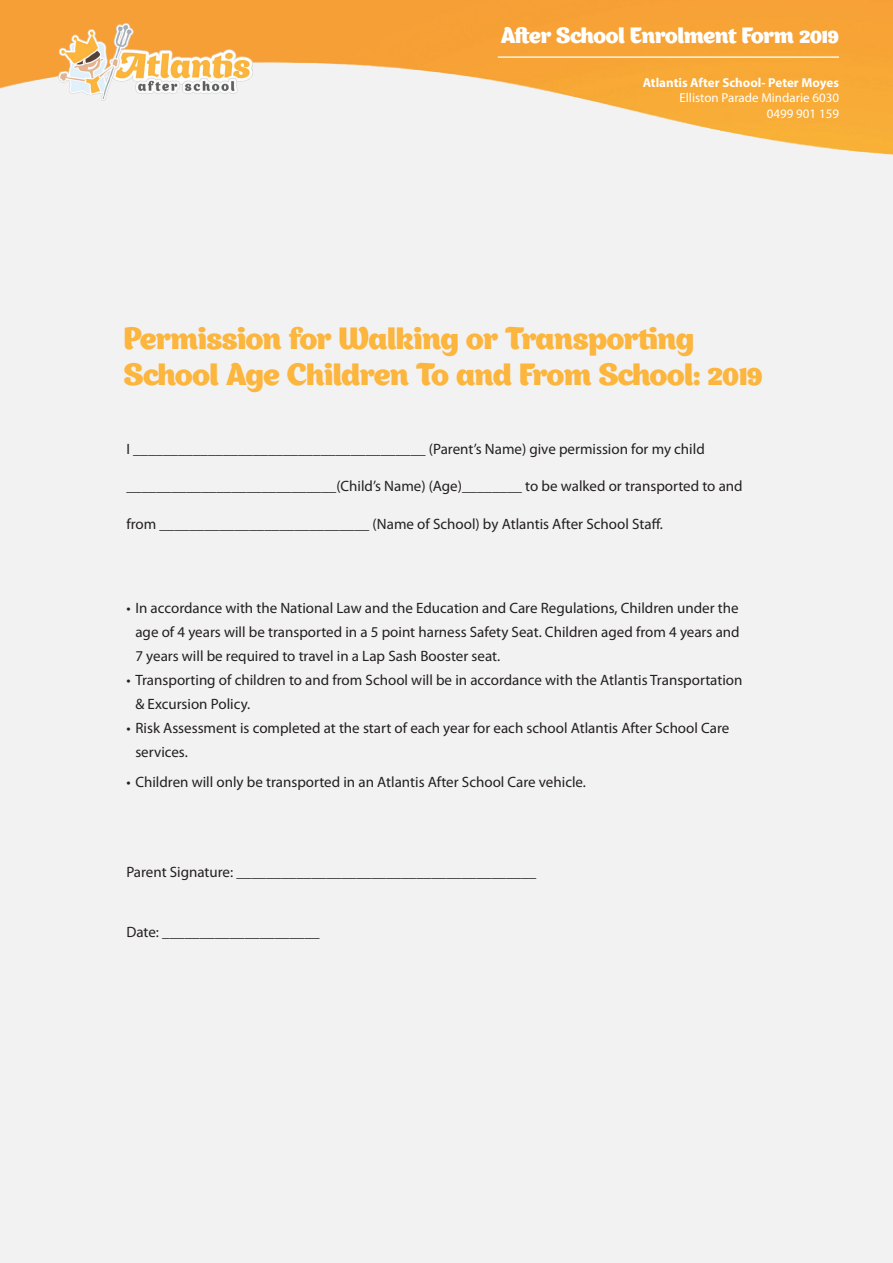
<style>
.page{position:relative;width:893px;height:1263px;background:#f2f2f3}
.page>*{position:absolute;margin:0;border:0;box-sizing:border-box;transform-origin:0 0}
.t1{font:30px/36px "Appetite";color:#fcb53d}
.t2{font:21.75px "Appetite";color:#fff}
.t3{font:15px/24px "Myriad Pro";color:#231f20}
.t4{font:13.05px "Myriad Pro";color:#fff}
.t5{font:700 13.05px "Myriad Pro";color:#fff}
</style>
<div class="page">
<img style="left:0;top:0;width:893px;height:155px">
<img style="left:59px;top:24px;width:193px;height:76px">
<hr style="left:498px;top:56px;width:341px;height:2px;background:#fff">
<p class="t2" style="left:501px;top:21px;width:340px">After School Enrolment Form 2019</p>
<p class="t5" style="left:643px;top:74px;width:198px">Atlantis After School- Peter Moyes</p>
<p class="t4" style="left:679px;top:90px;width:161px">Elliston Parade Mindarie 6030</p>
<p class="t4" style="left:767px;top:105px;width:74px">0499 901 159</p>
<p class="t1" style="left:124px;top:321px;width:640px">Permission for Walking or Transporting<br>School Age Children To and From School: 2019</p>
<p class="t3" style="left:126px;top:436px;width:580px">I _______________________________________ (Parent’s Name) give permission for my child</p>
<p class="t3" style="left:126px;top:474px;width:618px">____________________________(Child’s Name) (Age)________ to be walked or transported to and</p>
<p class="t3" style="left:126px;top:511px;width:538px">from ____________________________ (Name of School) by Atlantis After School Staff.</p>
<p class="t3" style="left:135px;top:595px;width:606px;text-align:justify;text-indent:-9px">• In accordance with the National Law and the Education and Care Regulations, Children under the age of 4 years will be transported in a 5 point harness Safety Seat. Children aged from 4 years and 7 years will be required to travel in a Lap Sash Booster seat.</p>
<p class="t3" style="left:135px;top:667px;width:609px;text-indent:-9px">• Transporting of children to and from School will be in accordance with the Atlantis Transportation &amp; Excursion Policy.</p>
<p class="t3" style="left:135px;top:715px;width:595px;text-indent:-9px">• Risk Assessment is completed at the start of each year for each school Atlantis After School Care services.</p>
<p class="t3" style="left:126px;top:769px;width:461px">• Children will only be transported in an Atlantis After School Care vehicle.</p>
<p class="t3" style="left:126px;top:859px;width:411px">Parent Signature: ________________________________________</p>
<p class="t3" style="left:126px;top:919px;width:195px">Date: _____________________</p>
</div>
